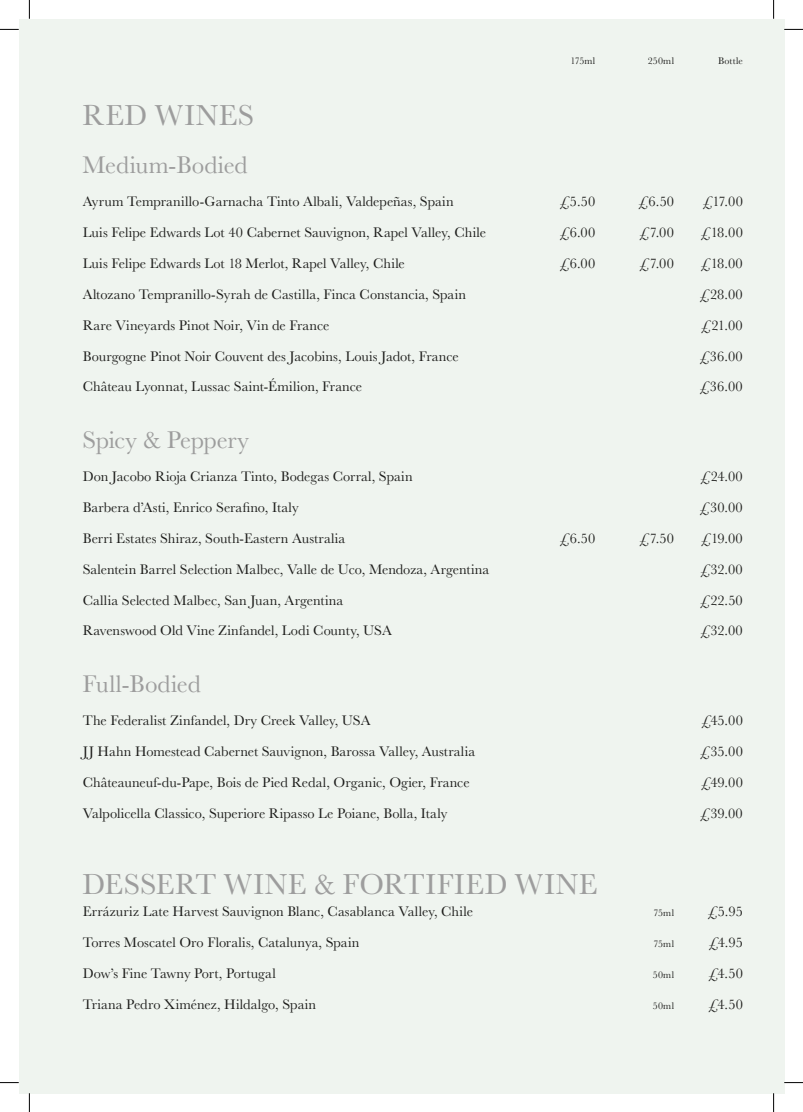
<style>
.page{position:relative;width:803px;height:1112px;background:#fff}
.page>*{position:absolute;margin:0;border:0;box-sizing:border-box;transform-origin:0 0}
.t1{font:30px "Baskerville";letter-spacing:.02em;color:#9d9d9d}
.t2{font:25px "Baskerville";letter-spacing:-.005em;color:#9d9d9d}
.t3{font:14.38px "Baskerville";letter-spacing:.005em;color:#1d1d1b}
.t4{font:10px "Baskerville";letter-spacing:.02em;color:#1d1d1b}
</style>
<div class="page">
<div style="left:19px;top:19px;width:765px;height:1073px;background:#eff4ef"></div>
<svg style="left:0;top:29px;width:19px;height:1px"></svg>
<svg style="left:784px;top:29px;width:19px;height:1px"></svg>
<svg style="left:0;top:1082px;width:19px;height:1px"></svg>
<svg style="left:784px;top:1081px;width:19px;height:2px"></svg>
<svg style="left:29px;top:0;width:1px;height:19px"></svg>
<svg style="left:29px;top:1092px;width:1px;height:19px"></svg>
<svg style="left:773px;top:0;width:1px;height:19px"></svg>
<svg style="left:773px;top:1092px;width:1px;height:19px"></svg>
<p class="t4" style="left:570px;top:55px;width:26px">175ml</p>
<p class="t4" style="left:648px;top:55px;width:28px">250ml</p>
<p class="t4" style="left:718px;top:55px;width:26px">Bottle</p>
<h1 class="t1" style="left:83px;top:96px;width:173px">RED WINES</h1>
<h2 class="t2" style="left:83px;top:149px;width:166px">Medium-Bodied</h2>
<p class="t3" style="left:83px;top:192px;width:372px">Ayrum Tempranillo-Garnacha Tinto Albali, Valdepeñas, Spain</p>
<p class="t3" style="left:560px;top:192px;width:37px">£5.50</p>
<p class="t3" style="left:638px;top:192px;width:37px">£6.50</p>
<p class="t3" style="left:703px;top:192px;width:42px">£17.00</p>
<p class="t3" style="left:83px;top:223px;width:405px">Luis Felipe Edwards Lot 40 Cabernet Sauvignon, Rapel Valley, Chile</p>
<p class="t3" style="left:560px;top:223px;width:37px">£6.00</p>
<p class="t3" style="left:639px;top:223px;width:36px">£7.00</p>
<p class="t3" style="left:701px;top:223px;width:43px">£18.00</p>
<p class="t3" style="left:83px;top:254px;width:324px">Luis Felipe Edwards Lot 18 Merlot, Rapel Valley, Chile</p>
<p class="t3" style="left:560px;top:254px;width:37px">£6.00</p>
<p class="t3" style="left:639px;top:254px;width:36px">£7.00</p>
<p class="t3" style="left:701px;top:254px;width:43px">£18.00</p>
<p class="t3" style="left:83px;top:285px;width:385px">Altozano Tempranillo-Syrah de Castilla, Finca Constancia, Spain</p>
<p class="t3" style="left:700px;top:285px;width:45px">£28.00</p>
<p class="t3" style="left:83px;top:315px;width:248px">Rare Vineyards Pinot Noir, Vin de France</p>
<p class="t3" style="left:701px;top:315px;width:43px">£21.00</p>
<p class="t3" style="left:83px;top:346px;width:378px">Bourgogne Pinot Noir Couvent des Jacobins, Louis Jadot, France</p>
<p class="t3" style="left:700px;top:346px;width:45px">£36.00</p>
<p class="t3" style="left:83px;top:377px;width:281px">Château Lyonnat, Lussac Saint-Émilion, France</p>
<p class="t3" style="left:700px;top:377px;width:45px">£36.00</p>
<h2 class="t2" style="left:83px;top:423px;width:168px">Spicy &amp; Peppery</h2>
<p class="t3" style="left:83px;top:466px;width:331px">Don Jacobo Rioja Crianza Tinto, Bodegas Corral, Spain</p>
<p class="t3" style="left:700px;top:466px;width:44px">£24.00</p>
<p class="t3" style="left:83px;top:497px;width:217px">Barbera d’Asti, Enrico Serafino, Italy</p>
<p class="t3" style="left:700px;top:497px;width:44px">£30.00</p>
<p class="t3" style="left:83px;top:528px;width:264px">Berri Estates Shiraz, South-Eastern Australia</p>
<p class="t3" style="left:560px;top:528px;width:37px">£6.50</p>
<p class="t3" style="left:639px;top:528px;width:36px">£7.50</p>
<p class="t3" style="left:701px;top:528px;width:43px">£19.00</p>
<p class="t3" style="left:83px;top:559px;width:408px">Salentein Barrel Selection Malbec, Valle de Uco, Mendoza, Argentina</p>
<p class="t3" style="left:700px;top:559px;width:44px">£32.00</p>
<p class="t3" style="left:83px;top:590px;width:262px">Callia Selected Malbec, San Juan, Argentina</p>
<p class="t3" style="left:700px;top:590px;width:44px">£22.50</p>
<p class="t3" style="left:83px;top:621px;width:311px">Ravenswood Old Vine Zinfandel, Lodi County, USA</p>
<p class="t3" style="left:700px;top:621px;width:44px">£32.00</p>
<h2 class="t2" style="left:83px;top:667px;width:120px">Full-Bodied</h2>
<p class="t3" style="left:83px;top:710px;width:289px">The Federalist Zinfandel, Dry Creek Valley, USA</p>
<p class="t3" style="left:701px;top:710px;width:43px">£45.00</p>
<p class="t3" style="left:83px;top:741px;width:394px">JJ Hahn Homestead Cabernet Sauvignon, Barossa Valley, Australia</p>
<p class="t3" style="left:700px;top:741px;width:44px">£35.00</p>
<p class="t3" style="left:83px;top:772px;width:388px">Châteauneuf-du-Pape, Bois de Pied Redal, Organic, Ogier, France</p>
<p class="t3" style="left:701px;top:772px;width:43px">£49.00</p>
<p class="t3" style="left:83px;top:803px;width:366px">Valpolicella Classico, Superiore Ripasso Le Poiane, Bolla, Italy</p>
<p class="t3" style="left:700px;top:803px;width:44px">£39.00</p>
<h1 class="t1" style="left:83px;top:865px;width:517px">DESSERT WINE &amp; FORTIFIED WINE</h1>
<p class="t3" style="left:83px;top:902px;width:392px">Errázuriz Late Harvest Sauvignon Blanc, Casablanca Valley, Chile</p>
<p class="t4" style="left:653px;top:906px;width:22px">75ml</p>
<p class="t3" style="left:708px;top:902px;width:37px">£5.95</p>
<p class="t3" style="left:83px;top:933px;width:278px">Torres Moscatel Oro Floralis, Catalunya, Spain</p>
<p class="t4" style="left:653px;top:937px;width:22px">75ml</p>
<p class="t3" style="left:709px;top:933px;width:36px">£4.95</p>
<p class="t3" style="left:83px;top:964px;width:195px">Dow’s Fine Tawny Port, Portugal</p>
<p class="t4" style="left:653px;top:968px;width:23px">50ml</p>
<p class="t3" style="left:708px;top:964px;width:36px">£4.50</p>
<p class="t3" style="left:83px;top:995px;width:235px">Triana Pedro Ximénez, Hildalgo, Spain</p>
<p class="t4" style="left:653px;top:999px;width:23px">50ml</p>
<p class="t3" style="left:708px;top:995px;width:36px">£4.50</p>
</div>
